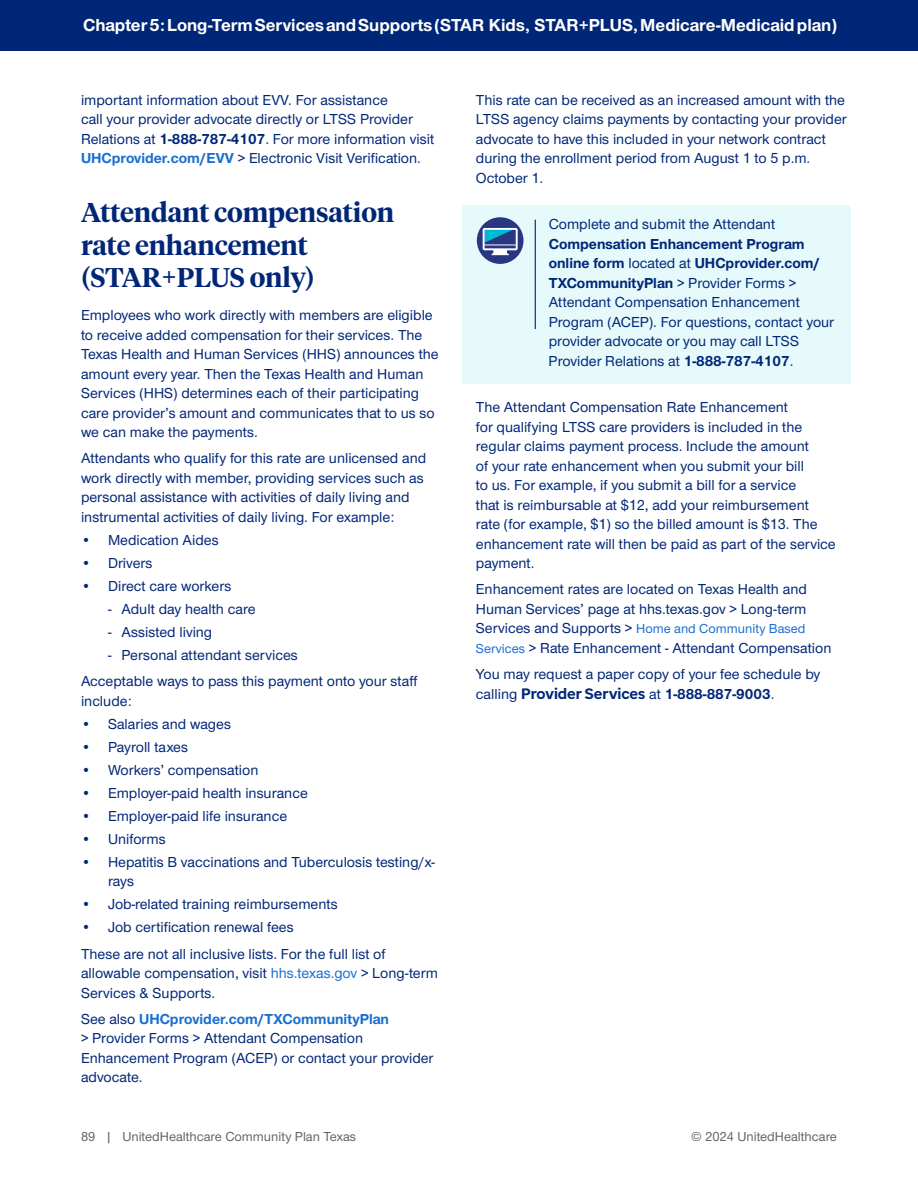
<style>
.page{position:relative;width:918px;height:1188px;background:#fff}
.page>*{position:absolute;margin:0;border:0;box-sizing:border-box;transform-origin:0 0}
.BLUE_MAIN_HEADER_NEW{font:600 27px/32.4px "UHC Serif Headline";letter-spacing:-.005em;color:#002677}
.t1{font:700 18px "UHC Sans";color:#fff}
.BODY{font:500 15px/19.5px "UHC Sans";color:#002677}
.BLUE_CALL-OUT_NEW{font:500 15px/19.5px "UHC Sans";color:#002677}
.t2{font:13.5px "UHC Sans";color:#636466}
.BODY-2{font:13.5px "UHC Sans";color:#196ecf}
.s1{font-weight:700}
.s2{font-weight:700;color:#196ecf}
.s3{font-weight:400}
.s4{font-weight:400;color:#196ecf}
.s5{font-weight:500;font-size:15px;color:#002677}
.s6{font-weight:400;font-size:13.5px;color:#196ecf}
.s7{font-family:"Enterprise Sans";font-weight:700}
</style>
<div class="page">
<div style="left:0;top:0;width:918px;height:51px;background:#002677"></div>
<div style="left:462px;top:206px;width:389px;height:178px;background:#e6f9fb"></div>
<div style="left:477px;top:217px;width:47px;height:47px;background:#293682;border-radius:50%"></div>
<svg style="left:483px;top:228px;width:35px;height:27px"></svg>
<hr style="left:535px;top:220px;width:1px;height:109px;background:#002677">
<p class="t1" style="left:83px;top:13px;width:755px">Chapter 5: Long-Term Services and Supports (STAR Kids, STAR+PLUS, Medicare-Medicaid plan)</p>
<p class="BODY" style="left:81px;top:89px;width:355px">important information about EVV. For assistance<br>call your provider advocate directly or LTSS Provider Relations at <span class="s1">1-888-787-4107</span>. For more information visit <span class="s2">UHCprovider.com/EVV</span> &gt; Electronic Visit Verification.</p>
<p class="BLUE_MAIN_HEADER_NEW" style="left:81px;top:195px;width:315px">Attendant compensation rate enhancement (STAR+PLUS only)</p>
<p class="BODY" style="left:81px;top:305px;width:359px">Employees who work directly with members are eligible to receive added compensation for their services. The Texas Health and Human Services (HHS) announces the amount every year. Then the Texas Health and Human Services (HHS) determines each of their participating care provider’s amount and communicates that to us so we can make the payments.</p>
<p class="BODY" style="left:81px;top:448px;width:347px">Attendants who qualify for this rate are unlicensed and work directly with member, providing services such as personal assistance with activities of daily living and instrumental activities of daily living. For example:</p>
<p class="BODY" style="left:81px;top:530px;width:139px">• Medication Aides</p>
<p class="BODY" style="left:81px;top:553px;width:73px">• Drivers</p>
<p class="BODY" style="left:81px;top:576px;width:152px">• Direct care workers</p>
<p class="BODY" style="left:108px;top:599px;width:149px"><span class="s3">-</span> Adult day health care</p>
<p class="BODY" style="left:108px;top:622px;width:106px"><span class="s3">-</span> Assisted living</p>
<p class="BODY" style="left:108px;top:645px;width:191px"><span class="s3">-</span> Personal attendant services</p>
<p class="BODY" style="left:81px;top:671px;width:338px">Acceptable ways to pass this payment onto your staff include:</p>
<p class="BODY" style="left:81px;top:713px;width:152px">• Salaries and wages</p>
<p class="BODY" style="left:81px;top:736px;width:109px">• Payroll taxes</p>
<p class="BODY" style="left:81px;top:759px;width:179px">• Workers’ compensation</p>
<p class="BODY" style="left:81px;top:782px;width:228px">• Employer-paid health insurance</p>
<p class="BODY" style="left:81px;top:805px;width:208px">• Employer-paid life insurance</p>
<p class="BODY" style="left:81px;top:828px;width:86px">• Uniforms</p>
<p class="BODY" style="left:108px;top:851px;width:328px;text-indent:-27px">• Hepatitis B vaccinations and Tuberculosis testing/x&shy;rays</p>
<p class="BODY" style="left:81px;top:894px;width:258px">• Job-related training reimbursements</p>
<p class="BODY" style="left:81px;top:917px;width:214px">• Job certification renewal fees</p>
<p class="BODY" style="left:81px;top:943px;width:358px">These are not all inclusive lists. For the full list of allowable compensation, visit <span class="s4">hhs.texas.gov</span> &gt; Long-term<br>Services &amp; Supports.</p>
<p class="BODY" style="left:81px;top:1008px;width:354px">See also <span class="s2">UHCprovider.com/TXCommunityPlan<br></span>&gt; Provider Forms &gt; Attendant Compensation Enhancement Program (ACEP) or contact your provider advocate.</p>
<p class="BODY" style="left:476px;top:89px;width:372px">This rate can be received as an increased amount with the LTSS agency claims payments by contacting your provider advocate to have this included in your network contract during the enrollment period from August 1 to 5 p.m.<br>October 1.</p>
<p class="BLUE_CALL-OUT_NEW" style="left:549px;top:214px;width:287px">Complete and submit the Attendant <span class="s1">Compensation Enhancement Program online form</span> located at <span class="s1">UHCprovider.com/ TXCommunityPlan</span> &gt; Provider Forms &gt; Attendant Compensation Enhancement Program (ACEP). For questions, contact your provider advocate or you may call LTSS Provider Relations at <span class="s1">1-888-787-4107</span>.</p>
<p class="BODY" style="left:476px;top:397px;width:361px">The Attendant Compensation Rate Enhancement<br>for qualifying LTSS care providers is included in the regular claims payment process. Include the amount<br>of your rate enhancement when you submit your bill<br>to us. For example, if you submit a bill for a service<br>that is reimbursable at $12, add your reimbursement rate (for example, $1) so the billed amount is $13. The enhancement rate will then be paid as part of the service payment.</p>
<p class="BODY" style="left:476px;top:579px;width:333px">Enhancement rates are located on Texas Health and<br>Human Services’ page at hhs.texas.gov &gt; Long-term</p>
<p class="BODY-2" style="left:476px;top:620px;width:331px"><span class="s5">Services and Supports &gt;</span> Home and Community Based</p>
<p class="BODY" style="left:476px;top:637px;width:357px"><span class="s6">Services</span> &gt; Rate Enhancement - Attendant Compensation</p>
<p class="BODY" style="left:476px;top:664px;width:346px">You may request a paper copy of your fee schedule by calling <span class="s7">Provider Services</span> at <span class="s1">1-888-887-9003</span>.</p>
<p class="t2" style="left:81px;top:1128px;width:277px">89 | UnitedHealthcare Community Plan Texas</p>
<p class="t2" style="left:691px;top:1128px;width:147px">© 2024 UnitedHealthcare</p>
</div>
